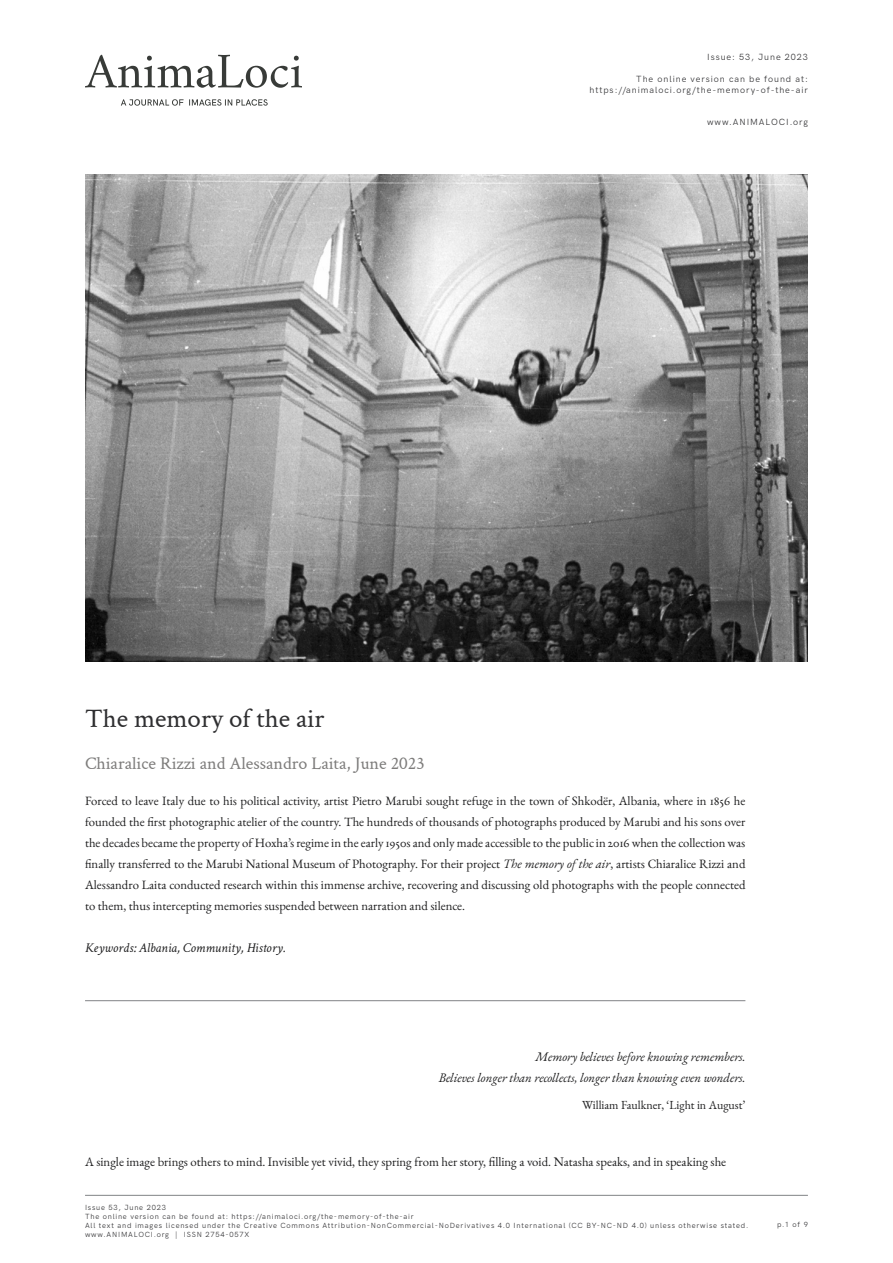
<style>
.page{position:relative;width:893px;height:1263px;background:#fff}
.page>*{position:absolute;margin:0;border:0;box-sizing:border-box;transform-origin:0 0}
.Main_Header{font:27px "Crimson Text";color:#2e2e30}
.Author___Date___Subtitle{font:18px "Crimson Text";color:#7d7c7b}
.Key_Words{font:italic 13.5px "Crimson Text";color:#1e1e1f}
.t1{font:12.75px/21px "EB Garamond 12";color:#1e1e1f;text-align:justify}
.Body_text{font:12.75px "EB Garamond";color:#1e1e1f}
.Body_text-2{font:italic 12.75px "EB Garamond";color:#1e1e1f}
.Body_text-3{font:12px "EB Garamond";color:#1e1e1f}
.t2{font:9px "HK Grotesk";letter-spacing:.105em;color:#313133}
.t3{font:7.5px/9px "HK Grotesk";letter-spacing:.105em;color:#313133}
.s1{font-family:"EB Garamond";font-style:italic}
</style>
<div class="page">
<svg style="left:85px;top:55px;width:217px;height:33px"></svg>
<svg style="left:121px;top:99px;width:147px;height:6px"></svg>
<hr style="left:85px;top:1195px;width:723px;height:1px;background:#818386">
<hr style="left:85px;top:1000px;width:660px;height:1px;background:#818386">
<img style="left:85px;top:174px;width:723px;height:487px">
<p class="t2" style="left:707px;top:50px;width:102px">Issue: 53, June 2023</p>
<p class="t2" style="left:636px;top:72px;width:173px">The online version can be found at:</p>
<p class="t2" style="left:589px;top:83px;width:220px">https://animaloci.org/the-memory-of-the-air</p>
<p class="t2" style="left:707px;top:115px;width:102px">www.ANIMALOCI.org</p>
<p class="Main_Header" style="left:85px;top:704px;width:241px">The memory of the air</p>
<p class="Author___Date___Subtitle" style="left:85px;top:754px;width:341px">Chiaralice Rizzi and Alessandro Laita, June 2023</p>
<p class="t1" style="left:85px;top:790px;width:662px">Forced to leave Italy due to his political activity, artist Pietro Marubi sought refuge in the town of Shkodër, Albania, where in 1856 he founded the first photographic atelier of the country. The hundreds of thousands of photographs produced by Marubi and his sons over the decades became the property of Hoxha’s regime in the early 1950s and only made accessible to the public in 2016 when the collection was finally transferred to the Marubi National Museum of Photography. For their project <span class="s1">The memory of the air</span>, artists Chiaralice Rizzi and Alessandro Laita conducted research within this immense archive, recovering and discussing old photographs with the people connected to them, thus intercepting memories suspended between narration and silence.</p>
<p class="Key_Words" style="left:85px;top:940px;width:202px">Keywords: Albania, Community, History.</p>
<p class="Body_text-2" style="left:535px;top:1048px;width:212px">Memory believes before knowing remembers.</p>
<p class="Body_text-2" style="left:439px;top:1069px;width:308px">Believes longer than recollects, longer than knowing even wonders.</p>
<p class="Body_text-3" style="left:582px;top:1097px;width:165px">William Faulkner, ‘Light in August’</p>
<p class="Body_text" style="left:85px;top:1153px;width:643px">A single image brings others to mind. Invisible yet vivid, they spring from her story, filling a void. Natasha speaks, and in speaking she</p>
<p class="t3" style="left:85px;top:1203px;width:665px">Issue 53, June 2023<br>The online version can be found at: https://animaloci.org/the-memory-of-the-air<br>All text and images licensed under the Creative Commons Attribution-NonCommercial-NoDerivatives 4.0 International (CC BY-NC-ND 4.0) unless otherwise stated. www.ANIMALOCI.org | ISSN 2754-057X</p>
<p class="t3" style="left:777px;top:1219px;width:32px">p.1 of 9</p>
</div>
